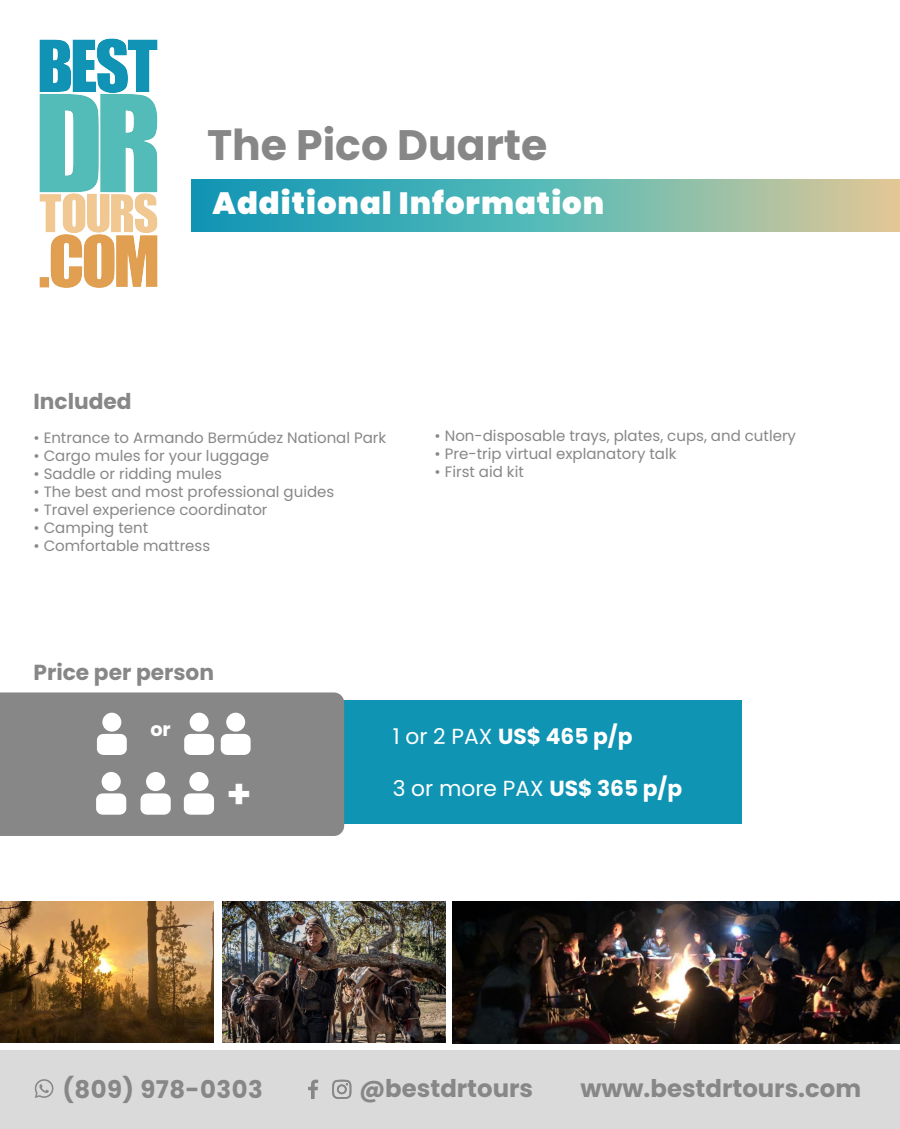
<style>
.page{position:relative;width:900px;height:1129px;background:#fff}
.page>*{position:absolute;margin:0;border:0;box-sizing:border-box;transform-origin:0 0}
.t1{font:700 42.53px "Poppins";color:#878787}
.t2{font:700 39.97px "Poppins";color:#fff}
.t3{font:900 30.75px "Poppins";letter-spacing:.03em;color:#fff}
.t4{font:700 24.38px "Poppins";color:#878787}
.t5{font:700 24.38px "Poppins";letter-spacing:.02em;color:#878787}
.t6{font:700 21.75px "Poppins";color:#878787}
.t7{font:21.75px "Poppins";color:#fff}
.t8{font:700 21.75px "Poppins";color:#fff}
.t9{font:700 19.2px "Poppins";color:#fff}
.t10{font:15px "Poppins";color:#878787}
.s1{font-weight:400}
.s2{font-weight:700}
</style>
<div class="page">
<img style="left:39px;top:38px;width:119px;height:250px">
<img style="left:453px;top:901px;width:447px;height:142px">
<img style="left:0;top:901px;width:214px;height:141px">
<img style="left:222px;top:901px;width:223px;height:141px">
<svg style="left:191px;top:180px;width:709px;height:51px;background:#67b4ae"></svg>
<div style="left:0;top:1050px;width:900px;height:79px;background:#dadada"></div>
<svg style="left:308px;top:1079px;width:10px;height:20px"></svg>
<svg style="left:332px;top:1079px;width:20px;height:20px"></svg>
<svg style="left:34px;top:1079px;width:20px;height:19px"></svg>
<div style="left:315px;top:699px;width:426px;height:124px;background:#1094b4"></div>
<div style="left:0;top:692px;width:344px;height:144px;background:#878787"></div>
<svg style="left:97px;top:734px;width:30px;height:21px"></svg>
<div style="left:102px;top:712px;width:19px;height:19px;background:#fff;border-radius:50%"></div>
<svg style="left:184px;top:734px;width:30px;height:21px"></svg>
<div style="left:190px;top:712px;width:19px;height:19px;background:#fff;border-radius:50%"></div>
<svg style="left:221px;top:734px;width:30px;height:21px"></svg>
<div style="left:226px;top:712px;width:19px;height:19px;background:#fff;border-radius:50%"></div>
<svg style="left:184px;top:793px;width:30px;height:21px"></svg>
<div style="left:189px;top:772px;width:20px;height:19px;background:#fff;border-radius:50%"></div>
<svg style="left:141px;top:793px;width:30px;height:21px"></svg>
<div style="left:146px;top:772px;width:19px;height:19px;background:#fff;border-radius:50%"></div>
<svg style="left:96px;top:793px;width:30px;height:21px"></svg>
<div style="left:102px;top:772px;width:19px;height:19px;background:#fff;border-radius:50%"></div>
<h3 class="t6" style="left:33px;top:388px;width:100px">Included</h3>
<h1 class="t1" style="left:207px;top:120px;width:342px">The Pico Duarte</h1>
<h3 class="t3" style="left:212px;top:185px;width:393px">Additional Information</h3>
<p class="t10" style="left:33px;top:428px;width:354px">• Entrance to Armando Bermúdez National Park</p>
<p class="t10" style="left:33px;top:446px;width:237px">• Cargo mules for your luggage</p>
<p class="t10" style="left:33px;top:464px;width:190px">• Saddle or ridding mules</p>
<p class="t10" style="left:33px;top:482px;width:302px">• The best and most professional guides</p>
<p class="t10" style="left:33px;top:500px;width:236px">• Travel experience coordinator</p>
<p class="t10" style="left:33px;top:518px;width:116px">• Camping tent</p>
<p class="t10" style="left:33px;top:536px;width:178px">• Comfortable mattress</p>
<p class="t10" style="left:435px;top:427px;width:363px">• Non-disposable trays, plates, cups, and cutlery</p>
<p class="t10" style="left:435px;top:445px;width:243px">• Pre-trip virtual explanatory talk</p>
<p class="t10" style="left:435px;top:463px;width:91px">• First aid kit</p>
<h3 class="t6" style="left:33px;top:659px;width:182px">Price per person</h3>
<p class="t9" style="left:150px;top:718px;width:22px">or</p>
<h3 class="t8" style="left:393px;top:723px;width:241px"><span class="s1">1 or 2 PAX</span> US$ 465 p/p</h3>
<h3 class="t7" style="left:393px;top:775px;width:291px">3 or more PAX <span class="s2">US$ 365 p/p</span></h3>
<h2 class="t2" style="left:226px;top:771px;width:27px">+</h2>
<h3 class="t5" style="left:62px;top:1074px;width:202px">(809) 978-0303</h3>
<h3 class="t4" style="left:359px;top:1074px;width:176px">@bestdrtours</h3>
<h3 class="t4" style="left:580px;top:1074px;width:282px">www.bestdrtours.com</h3>
</div>
